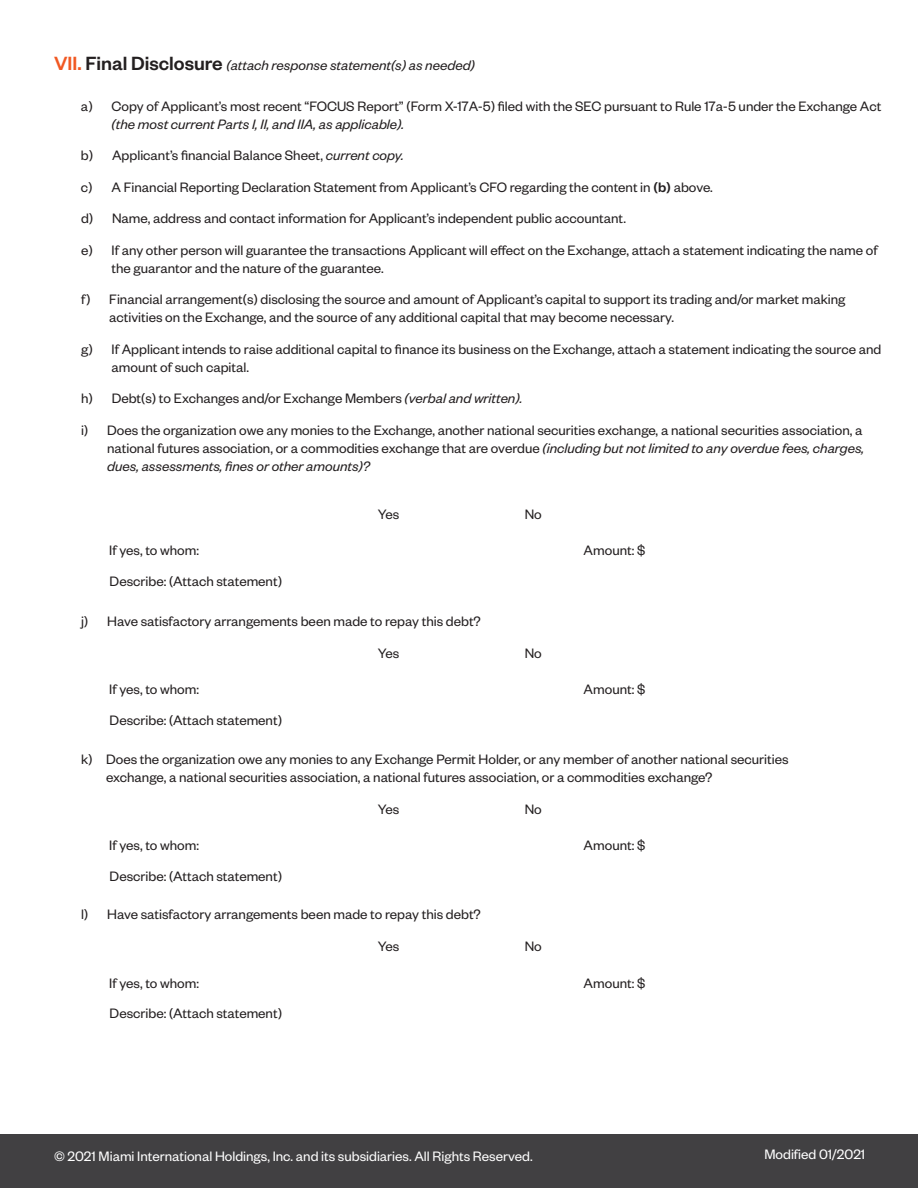
<style>
.page{position:relative;width:918px;height:1188px;background:#fff}
.page>*{position:absolute;margin:0;border:0;box-sizing:border-box;transform-origin:0 0}
.t1{font:15px/31.5px "Founders Grotesk";color:#231f20}
.t2{font:italic 15px/18px "Founders Grotesk";color:#231f20}
.t3{font:15px "Founders Grotesk";color:#fff}
.s1{font-weight:500;font-style:normal;font-size:21px;color:#f15822}
.s2{font-weight:500;font-style:normal;font-size:21px}
.s3{font-style:italic}
.s4{font-weight:500}
.s5{font-style:normal}
</style>
<div class="page">
<div style="left:0;top:1135px;width:918px;height:53px;background:#414042"></div>
<p class="t2" style="left:54px;top:56px;width:422px"><span class="s1">VII.</span> <span class="s2">Final Disclosure</span> (attach response statement(s) as needed)</p>
<p class="t1" style="left:81px;top:89px;width:802px">a) Copy of Applicant’s most recent “FOCUS Report” (Form X-17A-5) filed with the SEC pursuant to Rule 17a-5 under the Exchange Act</p>
<p class="t1" style="left:81px;top:107px;width:798px;text-indent:31px"><span class="s3">(the most current Parts I, II, and IIA, as applicable).<br></span>b) Applicant’s financial Balance Sheet, <span class="s3">current copy.<br></span>c) A Financial Reporting Declaration Statement from Applicant’s CFO regarding the content in <span class="s4">(b)</span> above.<br>d) Name, address and contact information for Applicant’s independent public accountant.<br>e) If any other person will guarantee the transactions Applicant will effect on the Exchange, attach a statement indicating the name of</p>
<p class="t1" style="left:81px;top:251px;width:766px;text-indent:31px">the guarantor and the nature of the guarantee.<br>f) Financial arrangement(s) disclosing the source and amount of Applicant’s capital to support its trading and/or market making</p>
<p class="t1" style="left:81px;top:301px;width:802px;text-indent:28px">activities on the Exchange, and the source of any additional capital that may become necessary.<br>g) If Applicant intends to raise additional capital to finance its business on the Exchange, attach a statement indicating the source and</p>
<p class="t1" style="left:81px;top:350px;width:783px;text-indent:31px">amount of such capital.<br>h) Debt(s) to Exchanges and/or Exchange Members <span class="s3">(verbal and written).<br></span>i) Does the organization owe any monies to the Exchange, another national securities exchange, a national securities association, a</p>
<p class="t2" style="left:107px;top:438px;width:759px"><span class="s5">national futures association, or a commodities exchange that are overdue</span> (including but not limited to any overdue fees, charges, dues, assessments, fines or other amounts)?</p>
<p class="t1" style="left:378px;top:498px;width:23px">Yes</p>
<p class="t1" style="left:525px;top:498px;width:19px">No</p>
<p class="t1" style="left:109px;top:534px;width:91px">If yes, to whom:</p>
<p class="t1" style="left:110px;top:565px;width:174px">Describe: (Attach statement)</p>
<p class="t1" style="left:81px;top:605px;width:401px">j) Have satisfactory arrangements been made to repay this debt?</p>
<p class="t1" style="left:109px;top:673px;width:91px">If yes, to whom:</p>
<p class="t1" style="left:110px;top:703px;width:174px">Describe: (Attach statement)</p>
<p class="t1" style="left:378px;top:636px;width:23px">Yes</p>
<p class="t1" style="left:525px;top:636px;width:19px">No</p>
<p class="t1" style="left:584px;top:534px;width:63px">Amount: $</p>
<p class="t1" style="left:584px;top:673px;width:63px">Amount: $</p>
<p class="t1" style="left:106px;top:750px;width:684px;line-height:18px;text-indent:-25px">k) Does the organization owe any monies to any Exchange Permit Holder, or any member of another national securities exchange, a national securities association, a national futures association, or a commodities exchange?</p>
<p class="t1" style="left:109px;top:829px;width:91px">If yes, to whom:</p>
<p class="t1" style="left:110px;top:860px;width:174px">Describe: (Attach statement)</p>
<p class="t1" style="left:378px;top:793px;width:23px">Yes</p>
<p class="t1" style="left:81px;top:898px;width:401px">l) Have satisfactory arrangements been made to repay this debt?</p>
<p class="t1" style="left:109px;top:966px;width:91px">If yes, to whom:</p>
<p class="t1" style="left:110px;top:997px;width:174px">Describe: (Attach statement)</p>
<p class="t1" style="left:378px;top:930px;width:23px">Yes</p>
<p class="t1" style="left:525px;top:793px;width:19px">No</p>
<p class="t1" style="left:525px;top:930px;width:19px">No</p>
<p class="t1" style="left:584px;top:829px;width:63px">Amount: $</p>
<p class="t1" style="left:584px;top:966px;width:63px">Amount: $</p>
<p class="t3" style="left:54px;top:1147px;width:480px">© 2021 Miami International Holdings, Inc. and its subsidiaries. All Rights Reserved.</p>
<p class="t3" style="left:764px;top:1145px;width:102px">Modified 01/2021</p>
</div>
